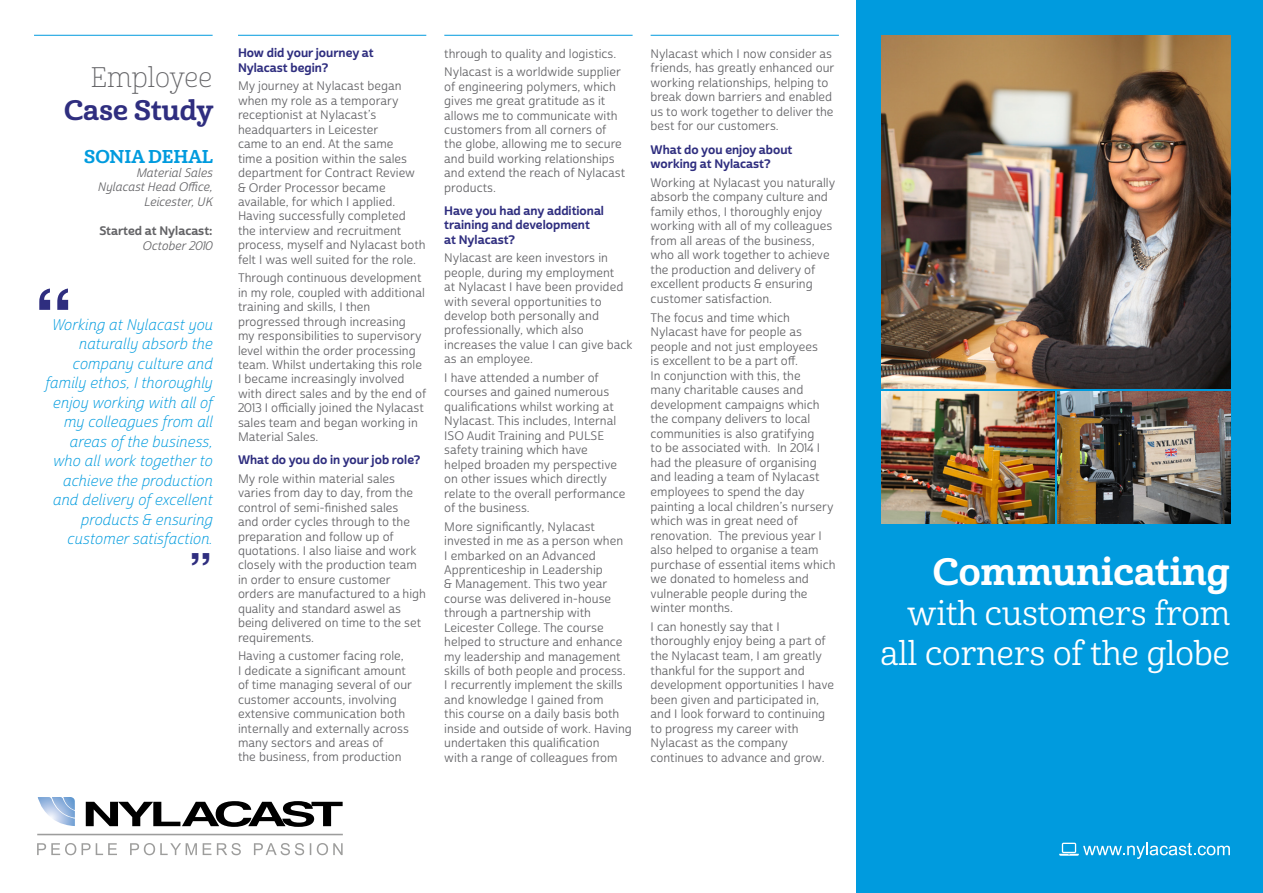
<style>
.page{position:relative;width:1263px;height:893px;background:#fff}
.page>*{position:absolute;margin:0;border:0;box-sizing:border-box;transform-origin:0 0}
.t1{font:700 77.85px "Helvetica";color:#2f2e7f}
.t2{font:700 46.5px "Helvetica";color:#2f2e7f}
.t3{font:37.05px "Cabrito Nor Bol";color:#fff}
.t4{font:33px/39.6px "Cabrito Nor Reg";color:#fff;text-align:right}
.t5{font:27.45px "Cabrito Nor Bol";color:#2f2e7f}
.t6{font:27.45px "Cabrito Nor Thi";color:#636366}
.t7{font:18px "Cabrito Nor Bol";color:#009bde}
.t8{font:15px/19.5px "Cabrito Sans Nor Lig It";color:#009bde;text-align:right}
.t9{font:12px/14.4px "Cabrito Sans Nor Reg";color:#636366}
.t10{font:12px/14.4px "Cabrito Sans Nor Bol";color:#2f2e7f}
.t11{font:12px/14.4px "Cabrito Sans Nor Reg It";color:#636366;text-align:right}
.t12{font:12px "Cabrito Sans Nor Bol";color:#636366}
</style>
<div class="page">
<div style="left:856px;top:0;width:407px;height:893px;background:#009bde"></div>
<img style="left:881px;top:35px;width:349px;height:353px">
<hr style="left:34px;top:35px;width:179px;height:1px;background:#009bde">
<hr style="left:238px;top:35px;width:188px;height:1px;background:#009bde">
<hr style="left:444px;top:35px;width:189px;height:1px;background:#009bde">
<hr style="left:651px;top:35px;width:188px;height:1px;background:#009bde">
<img style="left:881px;top:391px;width:173px;height:133px">
<img style="left:1057px;top:391px;width:173px;height:133px">
<svg style="left:86px;top:801px;width:257px;height:26px"></svg>
<svg style="left:38px;top:797px;width:37px;height:29px"></svg>
<hr style="left:37px;top:834px;width:306px;height:1px;background:#9d9d9c">
<svg style="left:37px;top:843px;width:306px;height:12px"></svg>
<svg style="left:1059px;top:842px;width:171px;height:17px"></svg>
<h3 class="t6" style="left:91px;top:61px;width:123px">Employee</h3>
<h3 class="t5" style="left:64px;top:93px;width:151px">Case Study</h3>
<h3 class="t7" style="left:84px;top:145px;width:130px">SONIA DEHAL</h3>
<p class="t11" style="left:98px;top:166px;width:116px">Material Sales<br>Nylacast Head Office,<br>Leicester, UK</p>
<p class="t12" style="left:99px;top:223px;width:115px">Started at Nylacast:</p>
<p class="t11" style="left:143px;top:239px;width:72px">October 2010</p>
<h1 class="t1" style="left:34px;top:255px;width:40px">“</h1>
<p class="t8" style="left:45px;top:315px;width:169px">Working at Nylacast you naturally absorb the company culture and family ethos, I thoroughly enjoy working with all of my colleagues from all areas of the business, who all work together to achieve the production and delivery of excellent products &amp; ensuring customer satisfaction.</p>
<h2 class="t2" style="left:213px;top:586px;width:25px;rotate:-180deg">“</h2>
<p class="t10" style="left:238px;top:46px;width:137px">How did your journey at<br>Nylacast begin?</p>
<p class="t9" style="left:238px;top:79px;width:189px">My journey at Nylacast began when my role as a temporary receptionist at Nylacast’s headquarters in Leicester<br>came to an end. At the same<br>time a position within the sales department for Contract Review &amp; Order Processor became available, for which I applied.<br>Having successfully completed the interview and recruitment process, myself and Nylacast both felt I was well suited for the role.</p>
<p class="t9" style="left:238px;top:271px;width:190px">Through continuous development in my role, coupled with additional training and skills, I then progressed through increasing<br>my responsibilities to supervisory level within the order processing team. Whilst undertaking this role<br>I became increasingly involved with direct sales and by the end of<br>2013 I officially joined the Nylacast sales team and began working in<br>Material Sales.</p>
<p class="t10" style="left:238px;top:453px;width:184px">What do you do in your job role?</p>
<p class="t9" style="left:238px;top:472px;width:189px">My role within material sales varies from day to day, from the control of semi-finished sales<br>and order cycles through to the preparation and follow up of quotations. I also liaise and work closely with the production team in order to ensure customer orders are manufactured to a high quality and standard aswel as being delivered on time to the set requirements.</p>
<p class="t9" style="left:238px;top:649px;width:176px">Having a customer facing role,<br>I dedicate a significant amount of time managing several of our customer accounts, involving extensive communication both internally and externally across many sectors and areas of<br>the business, from production</p>
<p class="t9" style="left:444px;top:44px;width:178px;line-height:18.8px">through to quality and logistics.<br>Nylacast is a worldwide supplier</p>
<p class="t9" style="left:444px;top:80px;width:182px">of engineering polymers, which gives me great gratitude as it allows me to communicate with customers from all corners of the globe, allowing me to secure and build working relationships and extend the reach of Nylacast products.</p>
<p class="t10" style="left:444px;top:204px;width:161px">Have you had any additional training and development at Nylacast?</p>
<p class="t9" style="left:444px;top:251px;width:190px">Nylacast are keen investors in people, during my employment<br>at Nylacast I have been provided with several opportunities to develop both personally and professionally, which also increases the value I can give back as an employee.</p>
<p class="t9" style="left:444px;top:371px;width:183px">I have attended a number of courses and gained numerous qualifications whilst working at<br>Nylacast. This includes, Internal<br>ISO Audit Training and PULSE safety training which have helped broaden my perspective on other issues which directly relate to the overall performance of the business.</p>
<p class="t9" style="left:444px;top:520px;width:189px">More significantly, Nylacast invested in me as a person when<br>I embarked on an Advanced<br>Apprenticeship in Leadership<br>&amp; Management. This two year course was delivered in-house through a partnership with<br>Leicester College. The course helped to structure and enhance my leadership and management skills of both people and process.<br>I recurrently implement the skills and knowledge I gained from<br>this course on a daily basis both inside and outside of work. Having undertaken this qualification<br>with a range of colleagues from</p>
<p class="t9" style="left:651px;top:47px;width:185px">Nylacast which I now consider as friends, has greatly enhanced our working relationships, helping to break down barriers and enabled us to work together to deliver the best for our customers.</p>
<p class="t10" style="left:651px;top:142px;width:143px">What do you enjoy about working at Nylacast?</p>
<p class="t9" style="left:651px;top:176px;width:186px">Working at Nylacast you naturally absorb the company culture and family ethos, I thoroughly enjoy working with all of my colleagues from all areas of the business, who all work together to achieve the production and delivery of excellent products &amp; ensuring customer satisfaction.</p>
<p class="t9" style="left:651px;top:311px;width:186px">The focus and time which<br>Nylacast have for people as people and not just employees<br>is excellent to be a part off.<br>In conjunction with this, the<br>many charitable causes and development campaigns which the company delivers to local communities is also gratifying<br>to be associated with. In 2014 I had the pleasure of organising and leading a team of Nylacast employees to spend the day painting a local children’s nursery which was in great need of renovation. The previous year I also helped to organise a team purchase of essential items which we donated to homeless and vulnerable people during the winter months.</p>
<p class="t9" style="left:651px;top:620px;width:185px">I can honestly say that I thoroughly enjoy being a part of the Nylacast team, I am greatly thankful for the support and development opportunities I have been given and participated in, and I look forward to continuing to progress my career with<br>Nylacast as the company continues to advance and grow.</p>
<h3 class="t3" style="left:933px;top:549px;width:299px">Communicating</h3>
<h3 class="t4" style="left:881px;top:594px;width:351px">with customers from all corners of the globe</h3>
</div>
